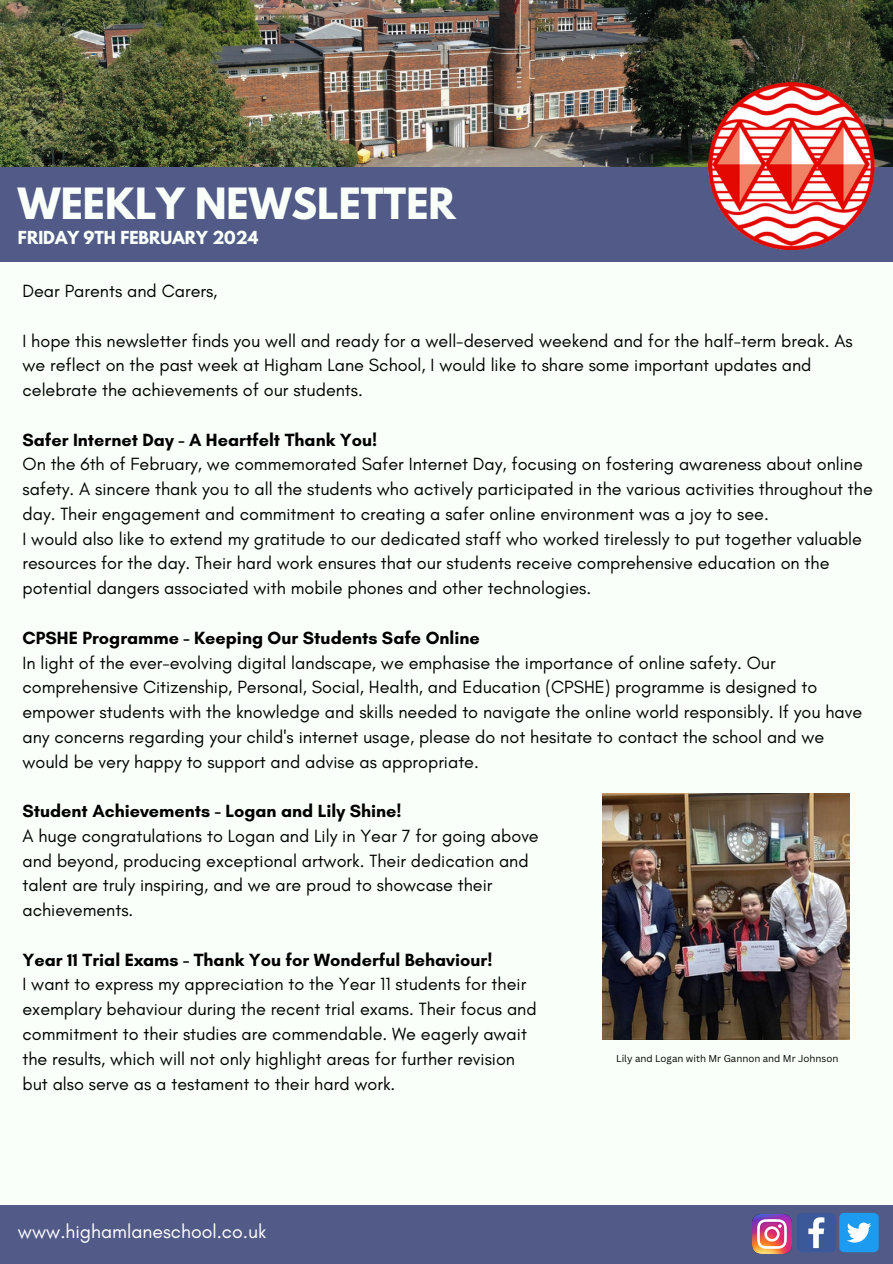
<style>
.page{position:relative;width:893px;height:1264px;background:#fff}
.page>*{position:absolute;margin:0;border:0;box-sizing:border-box;transform-origin:0 0}
.t1{font:700 38.1px "League Spartan";color:#f9fff9}
.t2{font:19.5px "Glacial Indifference";color:#fff}
.t3{font:18px/24.8px "Glacial Indifference";color:#000}
.t4{font:700 15.9px "League Spartan";color:#f9fff9}
.t5{font:9.75px "Canva Sans";color:#000}
.s1{font-weight:700}
</style>
<div class="page">
<div style="left:0;top:0;width:892px;height:1263px;background:#f9fff9"></div>
<img style="left:0;top:0;width:892px;height:166px">
<div style="left:0;top:167px;width:892px;height:95px;background:#525b88"></div>
<div style="left:0;top:1205px;width:892px;height:58px;background:#525b88"></div>
<img style="left:708px;top:83px;width:166px;height:166px">
<img style="left:752px;top:1214px;width:39px;height:39px">
<div style="left:839px;top:1212px;width:39px;height:40px;background:#1d9bf0;border-radius:5px"></div>
<svg style="left:847px;top:1222px;width:24px;height:20px"></svg>
<svg style="left:797px;top:1213px;width:39px;height:39px"></svg>
<img style="left:603px;top:793px;width:246px;height:246px">
<h1 class="t1" style="left:18px;top:184px;width:439px">WEEKLY NEWSLETTER</h1>
<h1 class="t4" style="left:18px;top:229px;width:242px">FRIDAY 9TH FEBRUARY 2024</h1>
<h1 class="t3" style="left:22px;top:278px;width:196px">Dear Parents and Carers,</h1>
<h1 class="t3" style="left:22px;top:328px;width:831px">I hope this newsletter finds you well and ready for a well-deserved weekend and for the half-term break. As we reflect on the past week at Higham Lane School, I would like to share some important updates and celebrate the achievements of our students.</h1>
<h1 class="t3" style="left:22px;top:427px;width:851px"><span class="s1">Safer Internet Day - A Heartfelt Thank You!<br></span>On the 6th of February, we commemorated Safer Internet Day, focusing on fostering awareness about online safety. A sincere thank you to all the students who actively participated in the various activities throughout the day. Their engagement and commitment to creating a safer online environment was a joy to see.<br>I would also like to extend my gratitude to our dedicated staff who worked tirelessly to put together valuable resources for the day. Their hard work ensures that our students receive comprehensive education on the potential dangers associated with mobile phones and other technologies.</h1>
<h1 class="t3" style="left:22px;top:625px;width:841px"><span class="s1">CPSHE Programme - Keeping Our Students Safe Online<br></span>In light of the ever-evolving digital landscape, we emphasise the importance of online safety. Our comprehensive Citizenship, Personal, Social, Health, and Education (CPSHE) programme is designed to empower students with the knowledge and skills needed to navigate the online world responsibly. If you have any concerns regarding your child's internet usage, please do not hesitate to contact the school and we would be very happy to support and advise as appropriate.</h1>
<h1 class="t3" style="left:22px;top:798px;width:518px"><span class="s1">Student Achievements - Logan and Lily Shine!<br></span>A huge congratulations to Logan and Lily in Year 7 for going above and beyond, producing exceptional artwork. Their dedication and talent are truly inspiring, and we are proud to showcase their achievements.</h1>
<h1 class="t3" style="left:22px;top:947px;width:515px"><span class="s1">Year 11 Trial Exams - Thank You for Wonderful Behaviour!<br></span>I want to express my appreciation to the Year 11 students for their exemplary behaviour during the recent trial exams. Their focus and commitment to their studies are commendable. We eagerly await the results, which will not only highlight areas for further revision but also serve as a testament to their hard work.</h1>
<p class="t5" style="left:616px;top:1051px;width:224px">Lily and Logan with Mr Gannon and Mr Johnson</p>
<p class="t2" style="left:18px;top:1219px;width:250px">www.highamlaneschool.co.uk</p>
</div>
